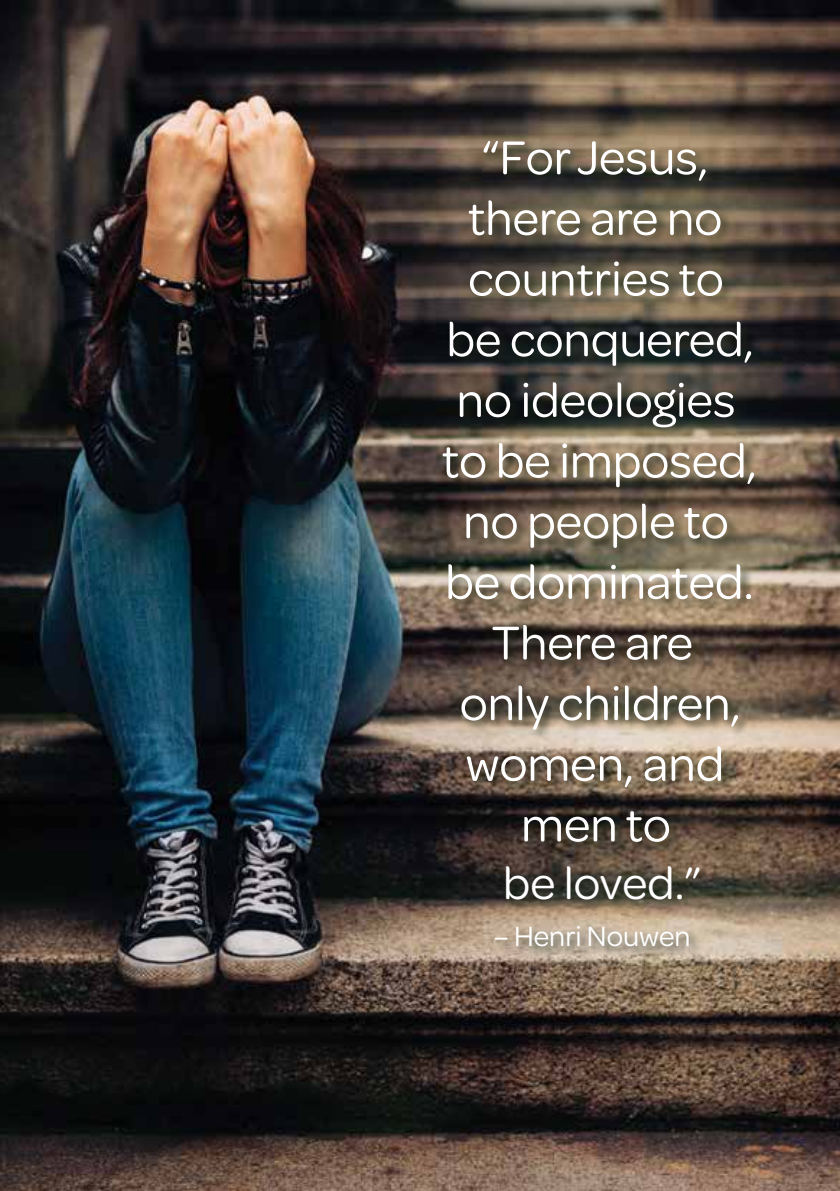
<style>
.page{position:relative;width:840px;height:1191px;background:#fff}
.page>*{position:absolute;margin:0;border:0;box-sizing:border-box;transform-origin:0 0}
.t1{font:50.6px/60.6px "Omnes";color:#fff;text-align:center}
.t2{font:48px "Omnes";color:#fff}
.t3{font:29.6px "Omnes";color:#fff}
</style>
<div class="page">
<img style="left:0;top:0;width:839px;height:1191px">
<div style="left:440px;top:139px;width:325px;height:818px;background:#1f2918;opacity:.75"></div>
<p class="t1" style="left:441px;top:124px;width:316px">“For Jesus, there are no countries to be conquered, no ideologies to be imposed, no people to be dominated.<br>There are<br>only children, women, and men to</p>
<p class="t2" style="left:503px;top:851px;width:199px">be loved.”</p>
<p class="t3" style="left:493px;top:916px;width:198px">– Henri Nouwen</p>
</div>
